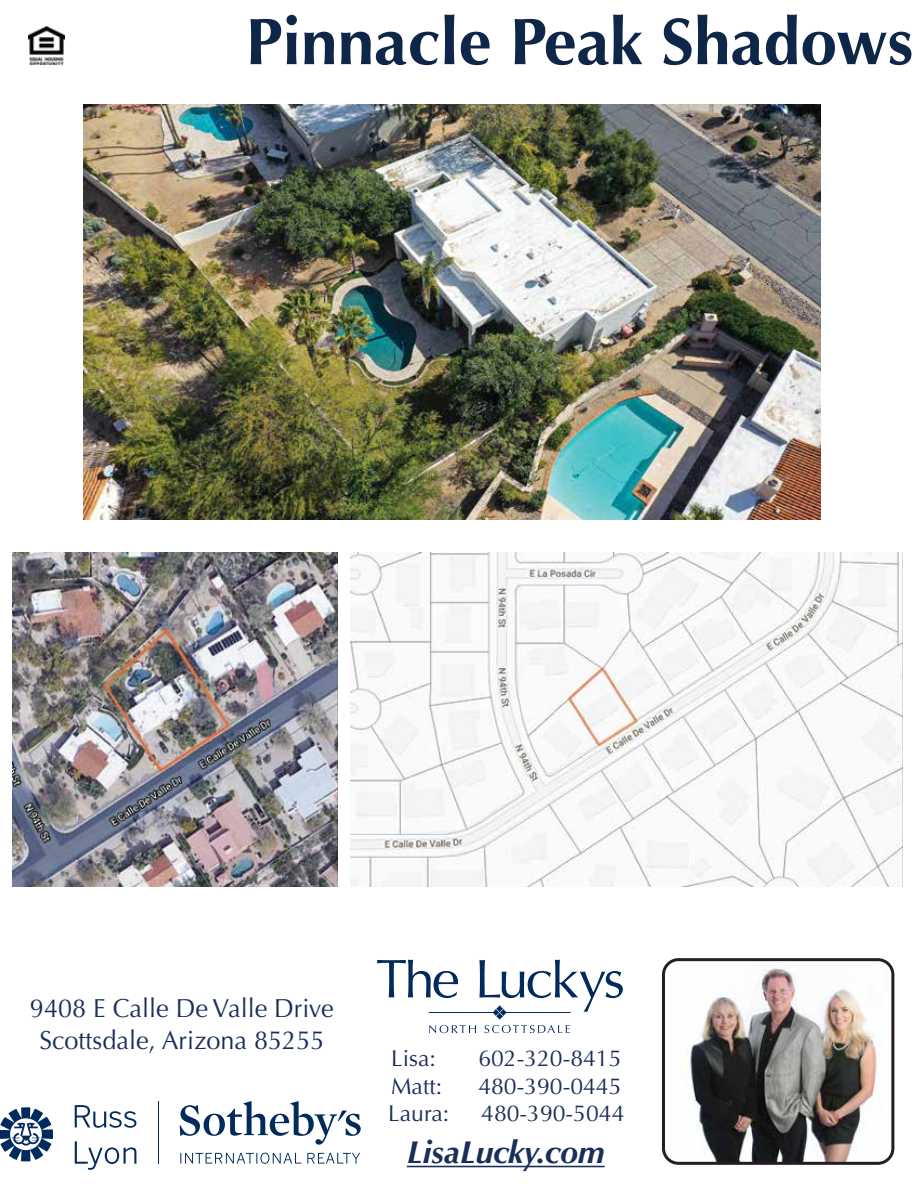
<style>
.page{position:relative;width:918px;height:1188px;background:#fff}
.page>*{position:absolute;margin:0;border:0;box-sizing:border-box;transform-origin:0 0}
.t1{font:700 66px "Optima";color:#0e2647}
.t2{font:italic 700 31.8px "Optima";color:#1a2e5a}
.t3{font:26.1px/31.3px "Optima";color:#1a2e5a;text-align:center}
.t4{font:22.95px "Optima";color:#1a2e5a}
</style>
<div class="page">
<hr style="left:158px;top:1101px;width:1px;height:63px;background:#002b5c">
<svg style="left:180px;top:1101px;width:181px;height:44px"></svg>
<svg style="left:180px;top:1153px;width:180px;height:11px"></svg>
<svg style="left:75px;top:1105px;width:61px;height:23px"></svg>
<svg style="left:75px;top:1141px;width:61px;height:29px"></svg>
<svg style="left:0;top:1107px;width:53px;height:55px"></svg>
<img style="left:29px;top:27px;width:36px;height:37px">
<hr style="left:407px;top:1166px;width:198px;height:1px;background:#1a2e5a">
<svg style="left:377px;top:960px;width:81px;height:38px"></svg>
<svg style="left:479px;top:960px;width:144px;height:52px"></svg>
<svg style="left:429px;top:1025px;width:47px;height:8px"></svg>
<svg style="left:484px;top:1025px;width:86px;height:8px"></svg>
<svg style="left:492px;top:1009px;width:8px;height:7px"></svg>
<svg style="left:496px;top:1005px;width:7px;height:8px"></svg>
<svg style="left:496px;top:1012px;width:7px;height:8px"></svg>
<svg style="left:500px;top:1009px;width:7px;height:7px"></svg>
<hr style="left:504px;top:1012px;width:66px;height:1px;background:#002b5c">
<hr style="left:429px;top:1012px;width:67px;height:1px;background:#002b5c">
<img style="left:666px;top:962px;width:224px;height:199px">
<div style="left:662px;top:958px;width:232px;height:207px;border:3px solid #231f20;border-radius:15px"></div>
<img style="left:83px;top:105px;width:738px;height:414px">
<img style="left:351px;top:553px;width:551px;height:334px">
<img style="left:13px;top:553px;width:324px;height:334px">
<h1 class="t1" style="left:246px;top:3px;width:669px">Pinnacle Peak Shadows</h1>
<p class="t3" style="left:30px;top:993px;width:305px">9408 E Calle De Valle Drive<br>Scottsdale, Arizona 85255</p>
<p class="t4" style="left:391px;top:1045px;width:46px">Lisa:</p>
<p class="t4" style="left:478px;top:1045px;width:145px">602-320-8415</p>
<p class="t4" style="left:391px;top:1073px;width:53px">Matt:</p>
<p class="t4" style="left:478px;top:1073px;width:145px">480-390-0445</p>
<p class="t4" style="left:388px;top:1100px;width:63px">Laura:</p>
<p class="t4" style="left:481px;top:1100px;width:145px">480-390-5044</p>
<h2 class="t2" style="left:407px;top:1134px;width:199px">LisaLucky.com</h2>
</div>
